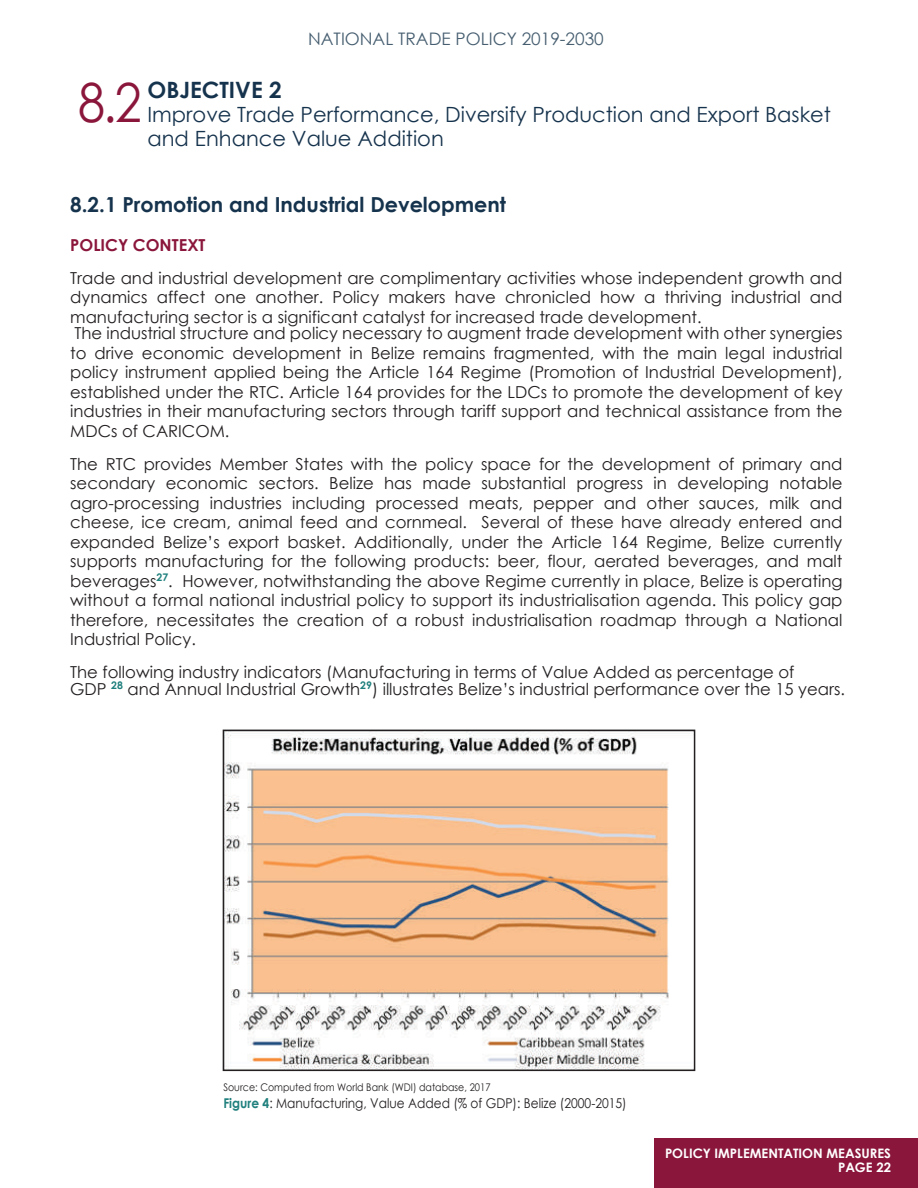
<style>
.page{position:relative;width:918px;height:1188px;background:#fff}
.page>*{position:absolute;margin:0;border:0;box-sizing:border-box;transform-origin:0 0}
.t1{font:54px "Century Gothic";color:#8a163b;scale:.9 1}
.t2{font:700 22.5px "Century Gothic";color:#16334d}
.t3{font:21px/24px "Century Gothic";color:#16334d}
.t4{font:700 20.7px "Century Gothic";color:#16334d}
.t5{font:17.25px "Century Gothic";color:#465e70}
.t6{font:16.5px/19.5px "Century Gothic";color:#231f20;text-align:justify}
.t7{font:700 16.5px "Century Gothic";color:#8a163b}
.t8{font:13.5px "Century Gothic";color:#231f20;scale:.9 1}
.t9{font:700 13.05px/13.5px "Century Gothic";color:#fff;text-align:right}
.t10{font:10.5px "Century Gothic";color:#231f20;scale:.9 1}
.s1{font-weight:700;color:#1f807d}
</style>
<div class="page">
<img style="left:226px;top:733px;width:443px;height:335px">
<div style="left:223px;top:730px;width:472px;height:341px;border:2px solid #231f20"></div>
<div style="left:654px;top:1138px;width:264px;height:50px;background:#8a163b"></div>
<p class="t5" style="left:308px;top:27px;width:297px">NATIONAL TRADE POLICY 2019-2030</p>
<h1 class="t1" style="left:78px;top:65px;width:72px">8.2</h1>
<h2 class="t2" style="left:148px;top:73px;width:136px">OBJECTIVE 2</h2>
<p class="t3" style="left:148px;top:102px;width:685px">Improve Trade Performance, Diversify Production and Export Basket and Enhance Value Addition</p>
<p class="t4" style="left:70px;top:188px;width:437px">8.2.1 Promotion and Industrial Development</p>
<p class="t7" style="left:70px;top:232px;width:137px">POLICY CONTEXT</p>
<p class="t6" style="left:70px;top:268px;width:774px">Trade and industrial development are complimentary activities whose independent growth and dynamics affect one another. Policy makers have chronicled how a thriving industrial and manufacturing sector is a significant catalyst for increased trade development.</p>
<p class="t6" style="left:70px;top:323px;width:774px">The industrial structure and policy necessary to augment trade development with other synergies to drive economic development in Belize remains fragmented, with the main legal industrial policy instrument applied being the Article 164 Regime (Promotion of Industrial Development), established under the RTC. Article 164 provides for the LDCs to promote the development of key industries in their manufacturing sectors through tariff support and technical assistance from the MDCs of CARICOM.</p>
<p class="t6" style="left:70px;top:454px;width:774px">The RTC provides Member States with the policy space for the development of primary and secondary economic sectors. Belize has made substantial progress in developing notable agro-processing industries including processed meats, pepper and other sauces, milk and cheese, ice cream, animal feed and cornmeal. Several of these have already entered and expanded Belize’s export basket. Additionally, under the Article 164 Regime, Belize currently supports manufacturing for the following products: beer, flour, aerated beverages, and malt beverages<sup>27</sup>. However, notwithstanding the above Regime currently in place, Belize is operating without a formal national industrial policy to support its industrialisation agenda. This policy gap therefore, necessitates the creation of a robust industrialisation roadmap through a National Industrial Policy.</p>
<p class="t6" style="left:70px;top:664px;width:776px;line-height:16.5px">The following industry indicators (Manufacturing in terms of Value Added as percentage of<br>GDP <sup>28</sup> and Annual Industrial Growth<sup>29</sup>) illustrates Belize’s industrial performance over the 15 years.</p>
<p class="t10" style="left:223px;top:1080px;width:298px">Source: Computed from World Bank (WDI) database, 2017</p>
<p class="t8" style="left:223px;top:1093px;width:450px"><span class="s1">Figure 4</span>: Manufacturing, Value Added (% of GDP): Belize (2000-2015)</p>
<p class="t9" style="left:665px;top:1146px;width:228px">POLICY IMPLEMENTATION MEASURES<br>PAGE 22</p>
</div>
